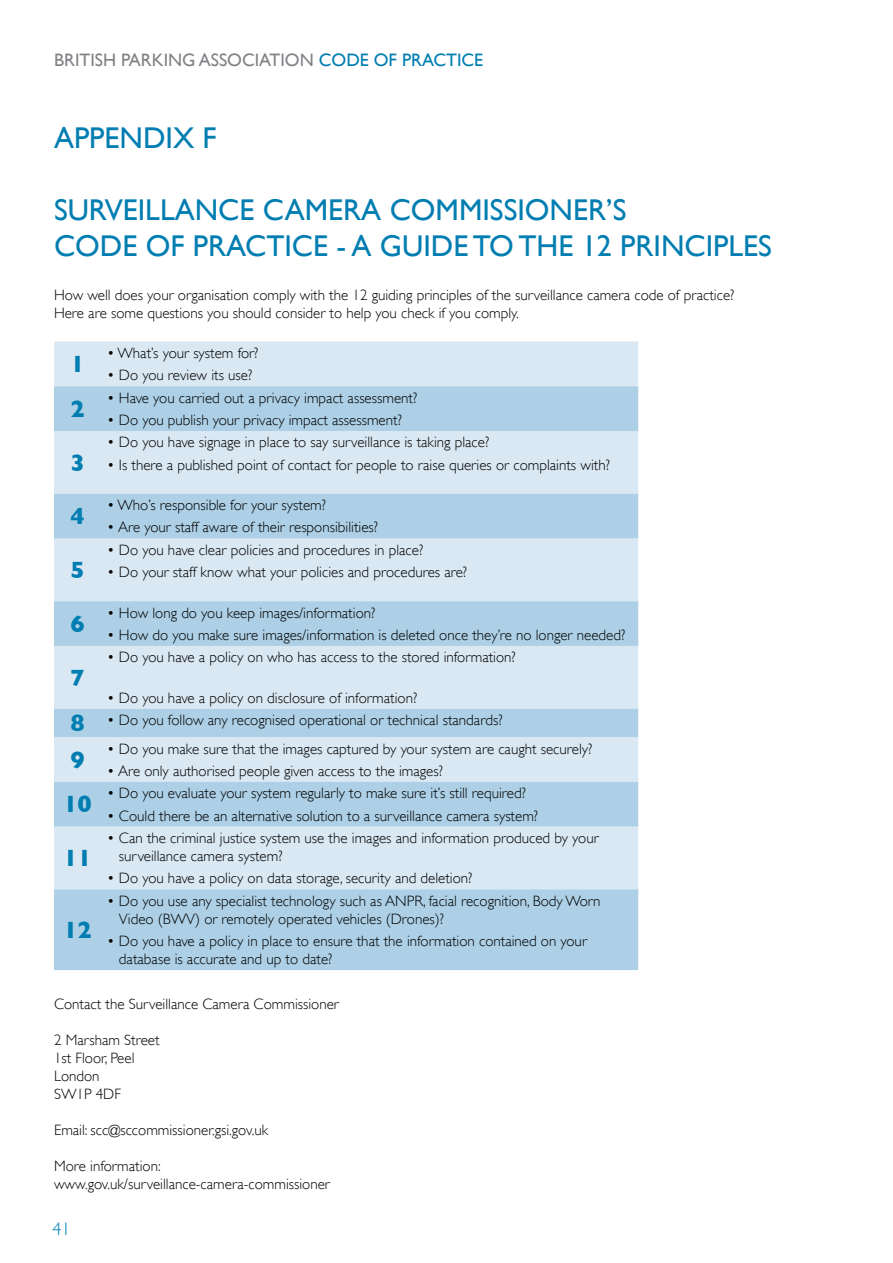
<style>
.page{position:relative;width:893px;height:1263px;background:#fff}
.page>*{position:absolute;margin:0;border:0;box-sizing:border-box;transform-origin:0 0}
.Heading{font:30px/36px "Gill Sans";color:#007db1}
.Body_Text{font:700 24px "Gill Sans";color:#007db1}
.t1{font:18px "Gill Sans";color:#808285}
.t2{font:300 18px "Gill Sans";color:#007db1}
.Body_Text-2{font:300 15px/18px "Gill Sans";color:#000}
.s1{color:#007db1}
</style>
<div class="page">
<div style="left:54px;top:341px;width:584px;height:45px;background:#dae8f3"></div>
<svg style="left:54px;top:386px;width:584px;height:584px;background:#c3dcec"></svg>
<p class="t1" style="left:54px;top:50px;width:431px">BRITISH PARKING ASSOCIATION <span class="s1">CODE OF PRACTICE</span></p>
<p class="Heading" style="left:54px;top:120px;width:164px">APPENDIX F</p>
<p class="Heading" style="left:54px;top:192px;width:719px">SURVEILLANCE CAMERA COMMISSIONER’S<br>CODE OF PRACTICE - A GUIDE TO THE 12 PRINCIPLES</p>
<p class="Body_Text-2" style="left:54px;top:285px;width:682px">How well does your organisation comply with the 12 guiding principles of the surveillance camera code of practice?</p>
<p class="Body_Text-2" style="left:54px;top:303px;width:466px">Here are some questions you should consider to help you check if you comply.</p>
<p class="Body_Text" style="left:71px;top:345px;width:16px">1</p>
<p class="Body_Text-2" style="left:107px;top:344px;width:153px">• What’s your system for?</p>
<p class="Body_Text-2" style="left:107px;top:366px;width:146px">• Do you review its use?</p>
<p class="Body_Text" style="left:71px;top:390px;width:16px">2</p>
<p class="Body_Text" style="left:71px;top:443px;width:16px">3</p>
<p class="Body_Text" style="left:71px;top:497px;width:16px">4</p>
<p class="Body_Text" style="left:71px;top:551px;width:16px">5</p>
<p class="Body_Text" style="left:71px;top:605px;width:16px">6</p>
<p class="Body_Text" style="left:71px;top:658px;width:16px">7</p>
<p class="Body_Text-2" style="left:107px;top:388px;width:311px">• Have you carried out a privacy impact assessment?</p>
<p class="Body_Text-2" style="left:107px;top:411px;width:296px">• Do you publish your privacy impact assessment?</p>
<p class="Body_Text-2" style="left:107px;top:433px;width:383px">• Do you have signage in place to say surveillance is taking place?</p>
<p class="Body_Text-2" style="left:107px;top:456px;width:504px">• Is there a published point of contact for people to raise queries or complaints with?</p>
<p class="Body_Text-2" style="left:107px;top:496px;width:220px">• Who’s responsible for your system?</p>
<p class="Body_Text-2" style="left:107px;top:518px;width:272px">• Are your staff aware of their responsibilities?</p>
<p class="Body_Text-2" style="left:107px;top:541px;width:317px">• Do you have clear policies and procedures in place?</p>
<p class="Body_Text-2" style="left:107px;top:563px;width:361px">• Do your staff know what your policies and procedures are?</p>
<p class="Body_Text-2" style="left:107px;top:603px;width:270px">• How long do you keep images/information?</p>
<p class="Body_Text-2" style="left:107px;top:626px;width:519px">• How do you make sure images/information is deleted once they’re no longer needed?</p>
<p class="Body_Text-2" style="left:107px;top:648px;width:410px">• Do you have a policy on who has access to the stored information?</p>
<p class="Body_Text-2" style="left:107px;top:688px;width:311px">• Do you have a policy on disclosure of information?</p>
<p class="Body_Text" style="left:71px;top:704px;width:16px">8</p>
<p class="Body_Text-2" style="left:107px;top:711px;width:397px">• Do you follow any recognised operational or technical standards?</p>
<p class="Body_Text" style="left:71px;top:741px;width:16px">9</p>
<p class="Body_Text-2" style="left:107px;top:739px;width:486px">• Do you make sure that the images captured by your system are caught securely?</p>
<p class="Body_Text-2" style="left:107px;top:762px;width:337px">• Are only authorised people given access to the images?</p>
<p class="Body_Text" style="left:63px;top:785px;width:30px">10</p>
<p class="Body_Text" style="left:63px;top:839px;width:30px">11</p>
<p class="Body_Text-2" style="left:107px;top:784px;width:420px">• Do you evaluate your system regularly to make sure it’s still required?</p>
<p class="Body_Text-2" style="left:107px;top:806px;width:432px">• Could there be an alternative solution to a surveillance camera system?</p>
<p class="Body_Text-2" style="left:119px;top:829px;width:481px;text-indent:-12px">• Can the criminal justice system use the images and information produced by your surveillance camera system?</p>
<p class="Body_Text-2" style="left:107px;top:869px;width:367px">• Do you have a policy on data storage, security and deletion?</p>
<p class="Body_Text-2" style="left:119px;top:892px;width:483px;text-indent:-12px">• Do you use any specialist technology such as ANPR, facial recognition, Body Worn<br>Video (BWV) or remotely operated vehicles (Drones)?</p>
<p class="Body_Text-2" style="left:119px;top:932px;width:469px;text-indent:-12px">• Do you have a policy in place to ensure that the information contained on your database is accurate and up to date?</p>
<p class="Body_Text-2" style="left:54px;top:994px;width:286px">Contact the Surveillance Camera Commissioner</p>
<p class="Body_Text-2" style="left:54px;top:1030px;width:107px">2 Marsham Street</p>
<p class="Body_Text-2" style="left:54px;top:1048px;width:82px">1st Floor, Peel</p>
<p class="Body_Text-2" style="left:54px;top:1066px;width:47px">London</p>
<p class="Body_Text-2" style="left:54px;top:1084px;width:68px">SW1P 4DF</p>
<p class="Body_Text-2" style="left:54px;top:1120px;width:216px">Email: scc@sccommissioner.gsi.gov.uk</p>
<p class="Body_Text-2" style="left:54px;top:1156px;width:108px">More information:</p>
<p class="Body_Text-2" style="left:54px;top:1174px;width:277px">www.gov.uk/surveillance-camera-commissioner</p>
<p class="Body_Text" style="left:63px;top:911px;width:30px">12</p>
<p class="t2" style="left:52px;top:1218px;width:19px">41</p>
</div>
